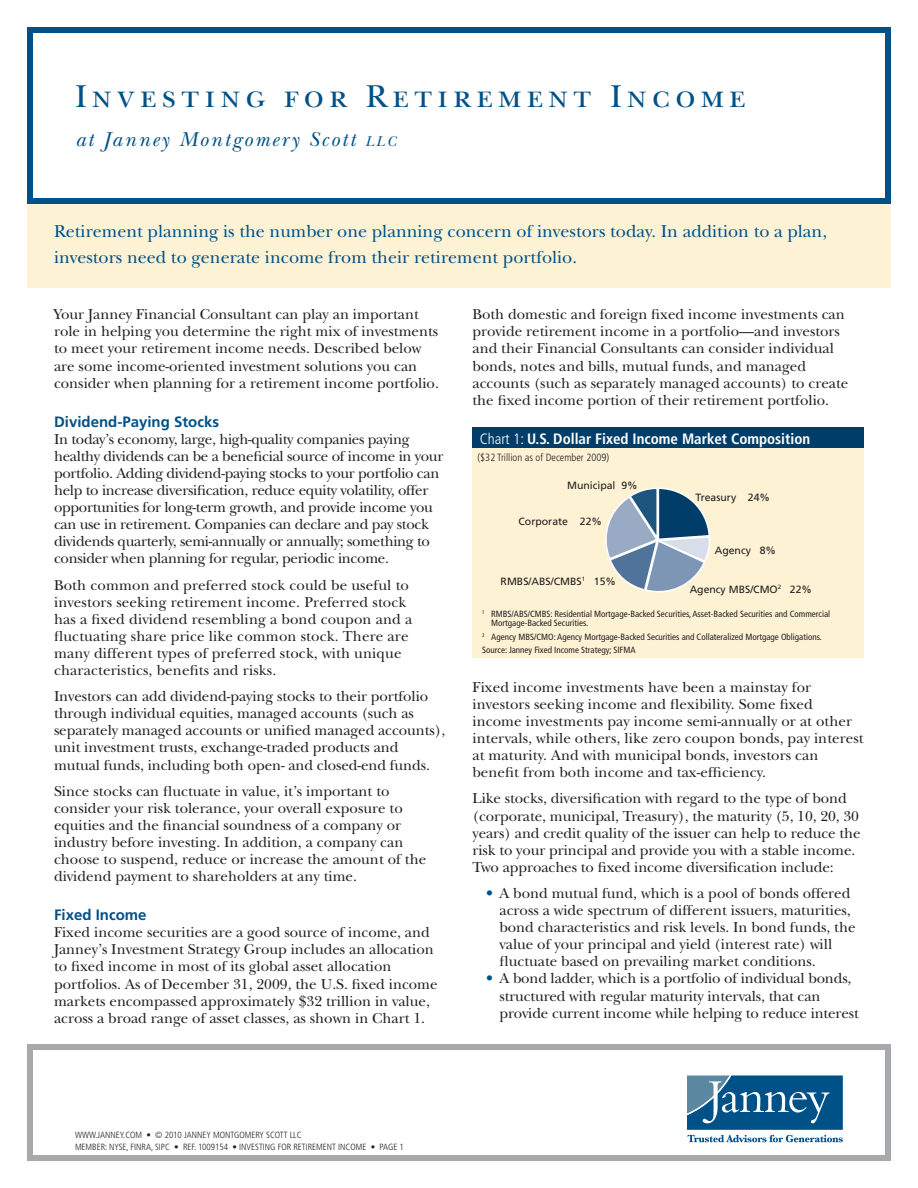
<style>
.page{position:relative;width:918px;height:1188px;background:#fff}
.page>*{position:absolute;margin:0;border:0;box-sizing:border-box;transform-origin:0 0}
.Cover_headline{font:33px "New Baskerville Std";letter-spacing:.15em;color:#005187}
.Cover_headline_3rd_l{font:italic 21px "New Baskerville Std";letter-spacing:.1em;color:#005187}
.Intro_text{font:18px/25.5px "New Baskerville Std";color:#005187}
.Body_Text{font:15px/17.1px "New Baskerville Std";color:#231f20}
.Body_Text-2{font:15px/17.1px "New Baskerville Std";letter-spacing:-.02em;color:#231f20}
.body_bullets{font:15px/17.1px "New Baskerville Std";color:#231f20}
.t1{font:700 condensed 15px "Frutiger LT Std";color:#fff}
.body_bold{font:700 15px "Frutiger LT Std";color:#005187}
.t2{font:10.5px "Frutiger LT Std";color:#231f20}
.t3{font:300 condensed 10.5px "Frutiger LT Std";color:#231f20}
.t4{font:condensed 9px/9px "Frutiger LT Std";color:#231f20}
.Page_number{font:300 condensed 9px "Frutiger LT Std";color:#231f20}
.s1{font-size:14.7px}
.s2{font-weight:300}
.s3{color:#005187}
</style>
<div class="page">
<div style="left:27px;top:1044px;width:864px;height:117px;border:6px solid #a8a9ad"></div>
<svg style="left:687px;top:1076px;width:156px;height:66px"></svg>
<div style="left:27px;top:204px;width:864px;height:84px;background:#fef2d5"></div>
<div style="left:27px;top:27px;width:864px;height:177px;border:6px solid #005187"></div>
<div style="left:472px;top:448px;width:392px;height:210px;background:#fef2d5"></div>
<div style="left:472px;top:428px;width:392px;height:20px;background:#003e69"></div>
<svg style="left:605px;top:487px;width:105px;height:106px"></svg>
<p class="Cover_headline" style="left:75px;top:77px;width:672px">Investing for Retirement Income</p>
<p class="Cover_headline_3rd_l" style="left:75px;top:127px;width:322px">at Janney Montgomery Scott <span class="s1">llc</span></p>
<p class="Intro_text" style="left:54px;top:219px;width:775px">Retirement planning is the number one planning concern of investors today. In addition to a plan, investors need to generate income from their retirement portfolio.</p>
<p class="Body_Text" style="left:54px;top:306px;width:386px">Your Janney Financial Consultant can play an important role in helping you determine the right mix of investments to meet your retirement income needs. Described below are some income-oriented investment solutions you can consider when planning for a retirement income portfolio.</p>
<p class="body_bold" style="left:54px;top:413px;width:167px">Dividend-Paying Stocks</p>
<p class="Body_Text-2" style="left:54px;top:430px;width:391px">In today’s economy, large, high-quality companies paying healthy dividends can be a beneficial source of income in your portfolio. Adding dividend-paying stocks to your portfolio can help to increase diversification, reduce equity volatility, offer opportunities for long-term growth, and provide income you can use in retirement. Companies can declare and pay stock dividends quarterly, semi-annually or annually; something to consider when planning for regular, periodic income.</p>
<p class="Body_Text" style="left:54px;top:576px;width:360px">Both common and preferred stock could be useful to investors seeking retirement income. Preferred stock has a fixed dividend resembling a bond coupon and a fluctuating share price like common stock. There are many different types of preferred stock, with unique characteristics, benefits and risks.</p>
<p class="Body_Text" style="left:54px;top:688px;width:393px">Investors can add dividend-paying stocks to their portfolio through individual equities, managed accounts (such as separately managed accounts or unified managed accounts), unit investment trusts, exchange-traded products and mutual funds, including both open- and closed-end funds.</p>
<p class="Body_Text" style="left:54px;top:782px;width:374px">Since stocks can fluctuate in value, it’s important to consider your risk tolerance, your overall exposure to equities and the financial soundness of a company or industry before investing. In addition, a company can choose to suspend, reduce or increase the amount of the dividend payment to shareholders at any time.</p>
<p class="body_bold" style="left:54px;top:906px;width:94px">Fixed Income</p>
<p class="Body_Text" style="left:54px;top:924px;width:385px">Fixed income securities are a good source of income, and Janney’s Investment Strategy Group includes an allocation to fixed income in most of its global asset allocation portfolios. As of December 31, 2009, the U.S. fixed income markets encompassed approximately $32 trillion in value, across a broad range of asset classes, as shown in Chart 1.</p>
<p class="Body_Text" style="left:472px;top:306px;width:377px">Both domestic and foreign fixed income investments can provide retirement income in a portfolio—and investors and their Financial Consultants can consider individual bonds, notes and bills, mutual funds, and managed accounts (such as separately managed accounts) to create the fixed income portion of their retirement portfolio.</p>
<p class="t1" style="left:480px;top:430px;width:332px"><span class="s2">Chart 1:</span> U.S. Dollar Fixed Income Market Composition</p>
<p class="t3" style="left:478px;top:451px;width:133px">($32 Trillion as of December 2009)</p>
<p class="t2" style="left:696px;top:491px;width:76px">Treasury 24%</p>
<p class="t2" style="left:567px;top:479px;width:72px">Municipal 9%</p>
<p class="t2" style="left:519px;top:516px;width:85px">Corporate 22%</p>
<p class="t2" style="left:501px;top:575px;width:117px">RMBS/ABS/CMBS<sup>1</sup> 15%</p>
<p class="t2" style="left:715px;top:544px;width:63px">Agency 8%</p>
<p class="t2" style="left:690px;top:583px;width:124px">Agency MBS/CMO<sup>2</sup> 22%</p>
<p class="t4" style="left:491px;top:610px;width:341px;text-indent:-9px"><sup>1</sup> RMBS/ABS/CMBS: Residential Mortgage-Backed Securities, Asset-Backed Securities and Commercial<br>Mortgage-Backed Securities.</p>
<p class="t4" style="left:482px;top:632px;width:341px"><sup>2</sup> Agency MBS/CMO: Agency Mortgage-Backed Securities and Collateralized Mortgage Obligations.</p>
<p class="t4" style="left:482px;top:646px;width:155px">Source: Janney Fixed Income Strategy; SIFMA</p>
<p class="Body_Text" style="left:472px;top:679px;width:393px">Fixed income investments have been a mainstay for investors seeking income and flexibility. Some fixed income investments pay income semi-annually or at other intervals, while others, like zero coupon bonds, pay interest at maturity. And with municipal bonds, investors can benefit from both income and tax-efficiency.</p>
<p class="Body_Text" style="left:472px;top:790px;width:390px">Like stocks, diversification with regard to the type of bond (corporate, municipal, Treasury), the maturity (5, 10, 20, 30 years) and credit quality of the issuer can help to reduce the risk to your principal and provide you with a stable income.<br>Two approaches to fixed income diversification include:</p>
<p class="body_bullets" style="left:500px;top:885px;width:358px;text-indent:-14px"><span class="s3">•</span> A bond mutual fund, which is a pool of bonds offered across a wide spectrum of different issuers, maturities, bond characteristics and risk levels. In bond funds, the value of your principal and yield (interest rate) will fluctuate based on prevailing market conditions.</p>
<p class="body_bullets" style="left:500px;top:970px;width:361px;text-indent:-14px"><span class="s3">•</span> A bond ladder, which is a portfolio of individual bonds, structured with regular maturity intervals, that can provide current income while helping to reduce interest</p>
<p class="Page_number" style="left:75px;top:1130px;width:228px">WWW.JANNEY.COM • © 2010 JANNEY MONTGOMERY SCOTT LLC</p>
<p class="Page_number" style="left:75px;top:1142px;width:330px">MEMBER: NYSE, FINRA, SIPC • REF. 1009154 • INVESTING FOR RETIREMENT INCOME • PAGE 1</p>
</div>
